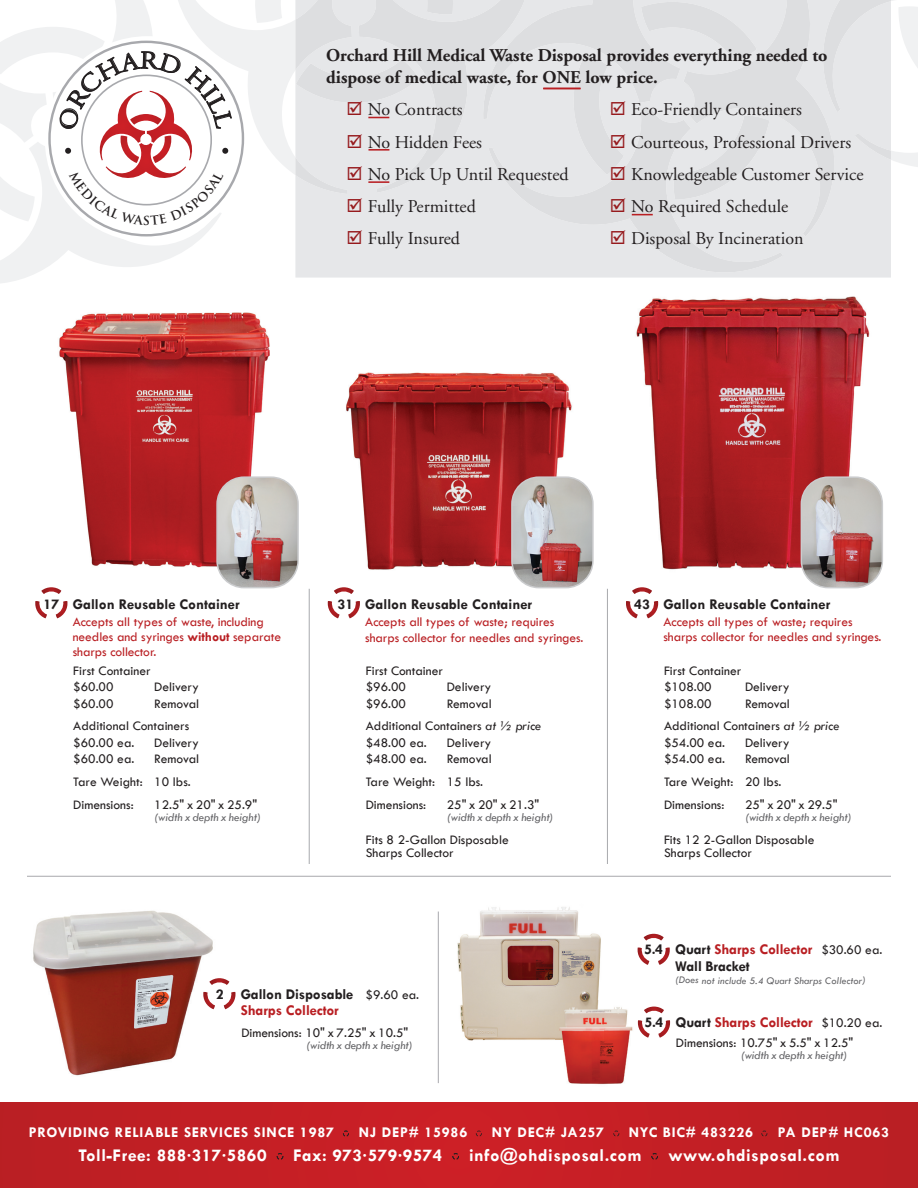
<style>
.page{position:relative;width:918px;height:1188px;background:#fff}
.page>*{position:absolute;margin:0;border:0;box-sizing:border-box;transform-origin:0 0}
.t1{font:18px "Adobe Garamond";color:#231f20}
.t2{font:700 18px/22.5px "Adobe Garamond";color:#231f20}
.t3{font:700 18px "Tw Cen";letter-spacing:.025em;color:#fff}
.t4{font:700 15px/16.5px "Tw Cen";color:#231f20}
.t5{font:700 15px "Tw Cen";letter-spacing:.05em;color:#fff}
.t6{font:700 15px "Tw Cen";letter-spacing:-.01em;color:#b91f23}
.t7{font:13.5px/23px "Tw Cen";color:#231f20}
.t8{font:13.5px/15px "Tw Cen";letter-spacing:-.005em;color:#b91f23}
.t9{font:700 12.15px "Trajan Pro";color:#231f20}
.t10{font:italic 12px "Tw Cen";color:#636366}
.t11{font:italic 10.5px "Tw Cen";letter-spacing:.01em;color:#636366}
.s1{color:#961a1d}
.s2{font-weight:700}
.s3{font-style:italic}
.s4{color:#b91f23}
.s5{color:#231f20}
.s6{font-weight:400;font-size:13.5px;color:#231f20}
</style>
<div class="page">
<img style="left:636px;top:296px;width:234px;height:274px">
<img style="left:59px;top:312px;width:211px;height:256px">
<img style="left:346px;top:372px;width:226px;height:198px">
<svg style="left:41px;top:587px;width:20px;height:7px"></svg>
<svg style="left:56px;top:601px;width:12px;height:17px"></svg>
<svg style="left:35px;top:601px;width:12px;height:17px"></svg>
<svg style="left:334px;top:587px;width:20px;height:7px"></svg>
<svg style="left:348px;top:601px;width:12px;height:17px"></svg>
<svg style="left:327px;top:601px;width:12px;height:17px"></svg>
<svg style="left:632px;top:587px;width:20px;height:7px"></svg>
<svg style="left:646px;top:601px;width:13px;height:17px"></svg>
<svg style="left:626px;top:601px;width:12px;height:17px"></svg>
<hr style="left:309px;top:589px;width:1px;height:275px;background:#a8a9ad">
<hr style="left:607px;top:589px;width:1px;height:275px;background:#a8a9ad">
<img style="left:33px;top:910px;width:181px;height:166px">
<svg style="left:209px;top:978px;width:20px;height:7px"></svg>
<svg style="left:224px;top:992px;width:12px;height:17px"></svg>
<svg style="left:202px;top:992px;width:13px;height:17px"></svg>
<hr style="left:438px;top:912px;width:1px;height:171px;background:#a8a9ad">
<hr style="left:27px;top:876px;width:864px;height:1px;background:#a8a9ad">
<div style="left:0;top:1102px;width:918px;height:86px;background:#c31f25"></div>
<svg style="left:476px;top:1131px;width:6px;height:5px"></svg>
<svg style="left:343px;top:1130px;width:6px;height:6px"></svg>
<svg style="left:761px;top:1131px;width:6px;height:5px"></svg>
<svg style="left:277px;top:1153px;width:7px;height:6px"></svg>
<svg style="left:651px;top:1153px;width:7px;height:6px"></svg>
<svg style="left:452px;top:1153px;width:7px;height:6px"></svg>
<svg style="left:613px;top:1131px;width:6px;height:5px"></svg>
<svg style="left:644px;top:934px;width:20px;height:7px"></svg>
<svg style="left:658px;top:948px;width:12px;height:17px"></svg>
<svg style="left:637px;top:948px;width:12px;height:17px"></svg>
<svg style="left:644px;top:1007px;width:20px;height:6px"></svg>
<svg style="left:658px;top:1020px;width:13px;height:18px"></svg>
<svg style="left:637px;top:1020px;width:13px;height:18px"></svg>
<img style="left:457px;top:907px;width:144px;height:134px">
<img style="left:563px;top:1007px;width:70px;height:78px">
<img style="left:556px;top:1000px;width:47px;height:43px">
<img style="left:217px;top:477px;width:79px;height:111px">
<div style="left:216px;top:476px;width:83px;height:112px;border:2px solid #cbccce;border-radius:27px"></div>
<img style="left:512px;top:477px;width:79px;height:111px">
<div style="left:511px;top:476px;width:83px;height:112px;border:2px solid #cbccce;border-radius:27px"></div>
<img style="left:801px;top:477px;width:81px;height:111px">
<div style="left:801px;top:476px;width:82px;height:112px;border:2px solid #cbccce;border-radius:27px"></div>
<svg style="left:0;top:0;width:918px;height:283px"></svg>
<p class="t9" style="left:143px;top:213px;width:9px">S</p>
<h1 class="t2" style="left:326px;top:44px;width:503px">Orchard Hill Medical Waste Disposal provides everything needed to dispose of medical waste, for ONE low price.</h1>
<h1 class="t1" style="left:346px;top:100px;width:118px"><span class="s1">☑</span> No Contracts</h1>
<h1 class="t1" style="left:610px;top:100px;width:194px"><span class="s1">☑</span> Eco-Friendly Containers</h1>
<h1 class="t1" style="left:346px;top:132px;width:137px"><span class="s1">☑</span> No Hidden Fees</h1>
<h1 class="t1" style="left:610px;top:132px;width:243px"><span class="s1">☑</span> Courteous, Professional Drivers</h1>
<h1 class="t1" style="left:346px;top:165px;width:224px"><span class="s1">☑</span> No Pick Up Until Requested</h1>
<h1 class="t1" style="left:610px;top:165px;width:255px"><span class="s1">☑</span> Knowledgeable Customer Service</h1>
<h1 class="t1" style="left:346px;top:197px;width:131px"><span class="s1">☑</span> Fully Permitted</h1>
<h1 class="t1" style="left:610px;top:197px;width:180px"><span class="s1">☑</span> No Required Schedule</h1>
<h1 class="t1" style="left:346px;top:229px;width:115px"><span class="s1">☑</span> Fully Insured</h1>
<h1 class="t1" style="left:610px;top:229px;width:195px"><span class="s1">☑</span> Disposal By Incineration</h1>
<p class="t4" style="left:43px;top:596px;width:198px">17 Gallon Reusable Container</p>
<p class="t8" style="left:73px;top:614px;width:210px">Accepts all types of waste, including needles and syringes <span class="s2">without</span> separate sharps collector.</p>
<p class="t7" style="left:73px;top:663px;width:79px;line-height:16.2px">First Container $60.00</p>
<p class="t7" style="left:154px;top:676px;width:46px">Delivery</p>
<p class="t7" style="left:73px;top:692px;width:42px">$60.00</p>
<p class="t7" style="left:73px;top:692px;width:127px;text-indent:81px">Removal<br>Additional Containers</p>
<p class="t7" style="left:73px;top:731px;width:63px">$60.00 ea.</p>
<p class="t7" style="left:154px;top:731px;width:46px">Delivery</p>
<p class="t7" style="left:73px;top:747px;width:63px">$60.00 ea.</p>
<p class="t7" style="left:73px;top:747px;width:127px;text-indent:81px">Removal<br>Tare Weight: 10 lbs.<br>Dimensions:</p>
<p class="t7" style="left:154px;top:793px;width:104px">12.5" x 20" x 25.9"</p>
<p class="t10" style="left:154px;top:810px;width:108px">(width x depth x height)</p>
<p class="t4" style="left:337px;top:596px;width:196px">31 Gallon Reusable Container</p>
<p class="t8" style="left:365px;top:613px;width:220px;line-height:16.5px">Accepts all types of waste; requires sharps collector for needles and syringes.</p>
<p class="t7" style="left:366px;top:663px;width:79px;line-height:16.2px">First Container $96.00</p>
<p class="t7" style="left:447px;top:676px;width:46px">Delivery</p>
<p class="t7" style="left:366px;top:692px;width:42px">$96.00</p>
<p class="t7" style="left:366px;top:692px;width:177px;text-indent:81px">Removal<br>Additional Containers <span class="s3">at ½ price</span></p>
<p class="t7" style="left:366px;top:731px;width:63px">$48.00 ea.</p>
<p class="t7" style="left:447px;top:731px;width:46px">Delivery</p>
<p class="t7" style="left:366px;top:747px;width:63px">$48.00 ea.</p>
<p class="t7" style="left:366px;top:747px;width:127px;text-indent:81px">Removal<br>Tare Weight: 15 lbs.<br>Dimensions:</p>
<p class="t7" style="left:447px;top:793px;width:94px">25" x 20" x 21.3"</p>
<p class="t10" style="left:447px;top:810px;width:108px">(width x depth x height)</p>
<p class="t7" style="left:366px;top:833px;width:144px;line-height:13.5px">Fits 8 2-Gallon Disposable<br>Sharps Collector</p>
<p class="t4" style="left:634px;top:596px;width:198px">43 Gallon Reusable Container</p>
<p class="t8" style="left:663px;top:614px;width:220px">Accepts all types of waste; requires sharps collector for needles and syringes.</p>
<p class="t7" style="left:664px;top:663px;width:79px;line-height:16.2px">First Container $108.00</p>
<p class="t7" style="left:745px;top:676px;width:46px">Delivery</p>
<p class="t7" style="left:664px;top:692px;width:49px">$108.00</p>
<p class="t7" style="left:664px;top:692px;width:177px;text-indent:81px">Removal<br>Additional Containers <span class="s3">at ½ price</span></p>
<p class="t7" style="left:664px;top:731px;width:63px">$54.00 ea.</p>
<p class="t7" style="left:745px;top:731px;width:46px">Delivery</p>
<p class="t7" style="left:664px;top:747px;width:63px">$54.00 ea.</p>
<p class="t7" style="left:664px;top:747px;width:127px;text-indent:81px">Removal<br>Tare Weight: 20 lbs.<br>Dimensions:</p>
<p class="t7" style="left:745px;top:793px;width:94px">25" x 20" x 29.5"</p>
<p class="t10" style="left:745px;top:810px;width:108px">(width x depth x height)</p>
<p class="t7" style="left:664px;top:833px;width:152px;line-height:13.5px">Fits 12 2-Gallon Disposable<br>Sharps Collector</p>
<p class="t7" style="left:821px;top:938px;width:63px">$30.60 ea.</p>
<p class="t4" style="left:675px;top:941px;width:139px;text-indent:-31px">5.4 Quart <span class="s4">Sharps Collector<br></span>Wall Bracket</p>
<p class="t11" style="left:675px;top:975px;width:192px">(Does not include 5.4 Quart Sharps Collector)</p>
<p class="t4" style="left:216px;top:985px;width:139px">2 Gallon Disposable</p>
<p class="t6" style="left:241px;top:1001px;width:100px">Sharps Collector</p>
<p class="t7" style="left:366px;top:983px;width:55px">$9.60 ea.</p>
<p class="t7" style="left:241px;top:1021px;width:168px">Dimensions: 10" x 7.25" x 10.5"</p>
<p class="t10" style="left:306px;top:1038px;width:108px">(width x depth x height)</p>
<p class="t6" style="left:644px;top:1013px;width:240px"><span class="s5">5.4 Quart</span> Sharps Collector <span class="s6">$10.20 ea.</span></p>
<p class="t7" style="left:676px;top:1031px;width:179px">Dimensions: 10.75" x 5.5" x 12.5"</p>
<p class="t10" style="left:741px;top:1048px;width:108px">(width x depth x height)</p>
<p class="t5" style="left:29px;top:1124px;width:307px">PROVIDING RELIABLE SERVICES SINCE 1987</p>
<p class="t5" style="left:359px;top:1124px;width:110px">NJ DEP# 15986</p>
<p class="t5" style="left:492px;top:1124px;width:114px">NY DEC# JA257</p>
<p class="t5" style="left:629px;top:1124px;width:126px">NYC BIC# 483226</p>
<p class="t5" style="left:778px;top:1124px;width:113px">PA DEP# HC063</p>
<h1 class="t3" style="left:78px;top:1145px;width:190px">Toll-Free: 888·317·5860</h1>
<h1 class="t3" style="left:293px;top:1145px;width:151px">Fax: 973·579·9574</h1>
<h1 class="t3" style="left:469px;top:1145px;width:174px">info@ohdisposal.com</h1>
<h1 class="t3" style="left:668px;top:1145px;width:173px">www.ohdisposal.com</h1>
</div>
